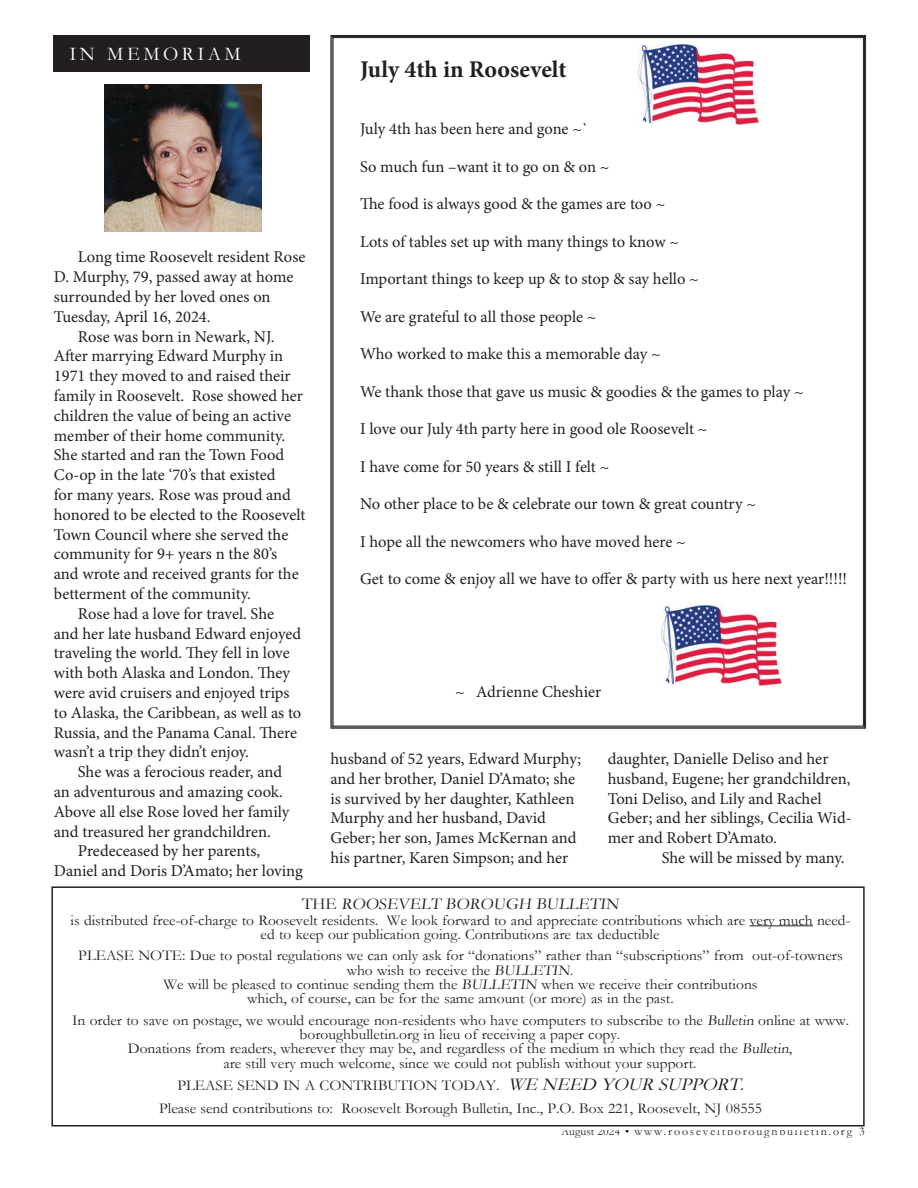
<style>
.page{position:relative;width:918px;height:1188px;background:#fff}
.page>*{position:absolute;margin:0;border:0;box-sizing:border-box;transform-origin:0 0}
.t1{font:700 24px "Minion Pro";color:#231f20}
.t2{font:19.5px "Garamond";letter-spacing:.18em;color:#fff}
.t3{font:16.5px/19.8px "Minion Pro";letter-spacing:-.005em;color:#231f20}
.t4{font:16.5px "Garamond";color:#231f20}
.t5{font:15px/14.4px "Garamond";color:#231f20;text-align:center}
.t6{font:12px "Garamond";letter-spacing:.15em;color:#231f20}
.s1{font-style:italic;font-size:18.3px}
</style>
<div class="page">
<hr style="left:750px;top:925px;width:63px;height:1px;background:#231f20">
<div style="left:51px;top:886px;width:814px;height:240px;border:2px solid #231f20"></div>
<svg style="left:330px;top:35px;width:536px;height:694px"></svg>
<img style="left:638px;top:45px;width:120px;height:80px">
<img style="left:661px;top:606px;width:120px;height:80px">
<div style="left:53px;top:35px;width:256px;height:37px;background:#231f20"></div>
<img style="left:105px;top:85px;width:156px;height:146px">
<p class="t2" style="left:69px;top:40px;width:173px">IN MEMORIAM</p>
<p class="t3" style="left:78px;top:247px;width:229px">Long time Roosevelt resident Rose</p>
<p class="t3" style="left:54px;top:267px;width:241px">D. Murphy, 79, passed away at home</p>
<p class="t3" style="left:54px;top:287px;width:218px">surrounded by her loved ones on</p>
<p class="t3" style="left:54px;top:307px;width:158px">Tuesday, April 16, 2024.</p>
<p class="t3" style="left:78px;top:327px;width:198px">Rose was born in Newark, NJ.</p>
<p class="t3" style="left:54px;top:346px;width:231px">After marrying Edward Murphy in</p>
<p class="t3" style="left:54px;top:366px;width:238px">1971 they moved to and raised their</p>
<p class="t3" style="left:54px;top:386px;width:251px">family in Roosevelt. Rose showed her</p>
<p class="t3" style="left:54px;top:406px;width:239px">children the value of being an active</p>
<p class="t3" style="left:54px;top:426px;width:233px">member of their home community.</p>
<p class="t3" style="left:54px;top:445px;width:232px">She started and ran the Town Food</p>
<p class="t3" style="left:54px;top:465px;width:223px">Co-op in the late ‘70’s that existed</p>
<p class="t3" style="left:54px;top:485px;width:239px">for many years. Rose was proud and</p>
<p class="t3" style="left:54px;top:505px;width:253px">honored to be elected to the Roosevelt</p>
<p class="t3" style="left:54px;top:525px;width:236px">Town Council where she served the</p>
<p class="t3" style="left:54px;top:544px;width:225px">community for 9+ years n the 80’s</p>
<p class="t3" style="left:54px;top:564px;width:246px">and wrote and received grants for the</p>
<p class="t3" style="left:54px;top:584px;width:199px">betterment of the community.</p>
<p class="t3" style="left:78px;top:604px;width:198px">Rose had a love for travel. She</p>
<p class="t3" style="left:54px;top:624px;width:249px">and her late husband Edward enjoyed</p>
<p class="t3" style="left:54px;top:643px;width:237px">traveling the world. They fell in love</p>
<p class="t3" style="left:54px;top:663px;width:238px">with both Alaska and London. They</p>
<p class="t3" style="left:54px;top:683px;width:237px">were avid cruisers and enjoyed trips</p>
<p class="t3" style="left:54px;top:703px;width:249px">to Alaska, the Caribbean, as well as to</p>
<p class="t3" style="left:54px;top:723px;width:245px">Russia, and the Panama Canal. There</p>
<p class="t3" style="left:54px;top:742px;width:197px">wasn’t a trip they didn’t enjoy.</p>
<p class="t3" style="left:78px;top:762px;width:206px">She was a ferocious reader, and</p>
<p class="t3" style="left:54px;top:782px;width:231px">an adventurous and amazing cook.</p>
<p class="t3" style="left:54px;top:802px;width:237px">Above all else Rose loved her family</p>
<p class="t3" style="left:54px;top:822px;width:219px">and treasured her grandchildren.</p>
<p class="t3" style="left:78px;top:841px;width:184px">Predeceased by her parents,</p>
<p class="t3" style="left:54px;top:861px;width:251px">Daniel and Doris D’Amato; her loving</p>
<h1 class="t1" style="left:360px;top:52px;width:208px">July 4th in Roosevelt</h1>
<p class="t3" style="left:360px;top:119px;width:230px">July 4th has been here and gone ~`</p>
<p class="t3" style="left:360px;top:157px;width:251px">So much fun –want it to go on &amp; on ~</p>
<p class="t3" style="left:360px;top:194px;width:307px">The food is always good &amp; the games are too ~</p>
<p class="t3" style="left:360px;top:232px;width:321px">Lots of tables set up with many things to know ~</p>
<p class="t3" style="left:360px;top:269px;width:340px">Important things to keep up &amp; to stop &amp; say hello ~</p>
<p class="t3" style="left:360px;top:307px;width:238px">We are grateful to all those people ~</p>
<p class="t3" style="left:360px;top:344px;width:302px">Who worked to make this a memorable day ~</p>
<p class="t3" style="left:360px;top:382px;width:445px">We thank those that gave us music &amp; goodies &amp; the games to play ~</p>
<p class="t3" style="left:360px;top:419px;width:349px">I love our July 4th party here in good ole Roosevelt ~</p>
<p class="t3" style="left:360px;top:457px;width:251px">I have come for 50 years &amp; still I felt ~</p>
<p class="t3" style="left:360px;top:494px;width:397px">No other place to be &amp; celebrate our town &amp; great country ~</p>
<p class="t3" style="left:360px;top:532px;width:327px">I hope all the newcomers who have moved here ~</p>
<p class="t3" style="left:360px;top:569px;width:489px">Get to come &amp; enjoy all we have to offer &amp; party with us here next year!!!!!</p>
<p class="t3" style="left:455px;top:682px;width:148px">~ Adrienne Cheshier</p>
<p class="t3" style="left:330px;top:749px;width:252px">husband of 52 years, Edward Murphy; and her brother, Daniel D’Amato; she is survived by her daughter, Kathleen Murphy and her husband, David Geber; her son, James McKernan and his partner, Karen Simpson; and her</p>
<p class="t3" style="left:608px;top:749px;width:245px">daughter, Danielle Deliso and her husband, Eugene; her grandchildren, Toni Deliso, and Lily and Rachel Geber; and her siblings, Cecilia Wid&shy;mer and Robert D’Amato.</p>
<p class="t3" style="left:662px;top:848px;width:184px">She will be missed by many.</p>
<p class="t4" style="left:302px;top:893px;width:321px">THE ROOSEVELT BOROUGH BULLETIN</p>
<p class="t5" style="left:71px;top:912px;width:782px">is distributed free-of-charge to Roosevelt residents. We look forward to and appreciate contributions which are very much need&shy;ed to keep our publication going. Contributions are tax deductible</p>
<p class="t5" style="left:78px;top:948px;width:766px">PLEASE NOTE: Due to postal regulations we can only ask for “donations” rather than “subscriptions” from out-of-towners who wish to receive the BULLETIN.<br>We will be pleased to continue sending them the BULLETIN when we receive their contributions<br>which, of course, can be for the same amount (or more) as in the past.</p>
<p class="t5" style="left:72px;top:1012px;width:779px">In order to save on postage, we would encourage non-residents who have computers to subscribe to the Bulletin online at www. boroughbulletin.org in lieu of receiving a paper copy.<br>Donations from readers, wherever they may be, and regardless of the medium in which they read the Bulletin,<br>are still very much welcome, since we could not publish without your support.</p>
<p class="t5" style="left:159px;top:1074px;width:605px;line-height:22.8px">PLEASE SEND IN A CONTRIBUTION TODAY. <span class="s1">WE NEED YOUR SUPPORT.<br></span>Please send contributions to: Roosevelt Borough Bulletin, Inc., P.O. Box 221, Roosevelt, NJ 08555</p>
<p class="t6" style="left:561px;top:1123px;width:305px">August 2024 • www.rooseveltboroughbulletin.org 3</p>
</div>
